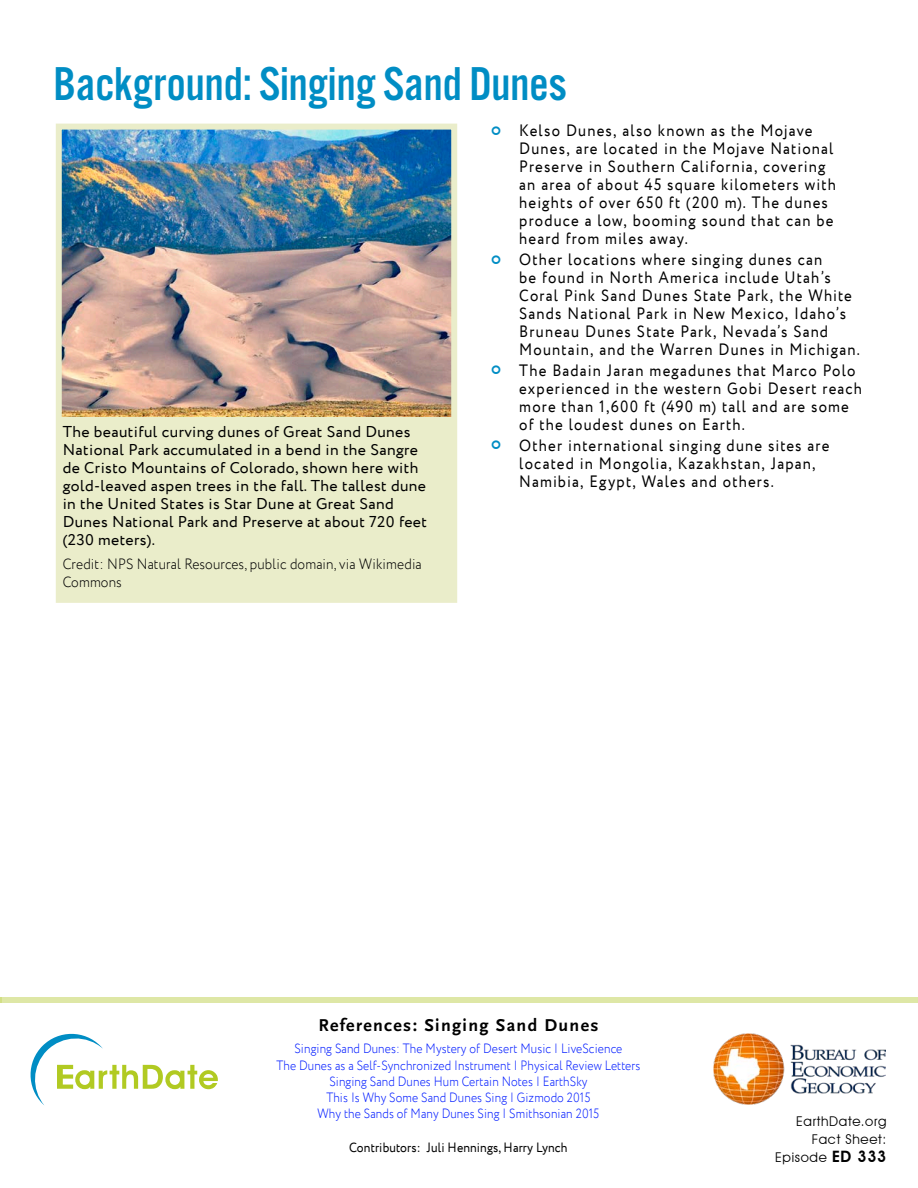
<style>
.page{position:relative;width:918px;height:1188px;background:#fff}
.page>*{position:absolute;margin:0;border:0;box-sizing:border-box;transform-origin:0 0}
.t1{font:49.35px "Alternate Got No 3 D";color:#008dc4}
.t2{font:700 18px "Scala Sans Pro";letter-spacing:.075em;color:#000}
.t3{font:16.5px/18px "Circe";letter-spacing:.08em;color:#000;scale:.9 1}
.t4{font:15.75px/18px "Circe";letter-spacing:.025em;color:#000}
.t5{font:300 15px/18px "Circe";letter-spacing:.01em;color:#000;scale:.9 1}
.t6{font:300 13.5px/16.2px "Circe";letter-spacing:.01em;color:#001bff;text-align:center;scale:.87 1}
.t7{font:13.5px "Circe";letter-spacing:.01em;color:#000;scale:.9 1}
.t8{font:13.5px/18px "Avant Garde IT Cby BT";letter-spacing:.05em;color:#000;text-align:right}
.s1{font-weight:600;font-size:15.75px}
</style>
<div class="page">
<img style="left:713px;top:1034px;width:173px;height:71px">
<svg style="left:30px;top:1033px;width:188px;height:72px"></svg>
<div style="left:0;top:998px;width:918px;height:5px;background:#dee7a6"></div>
<img style="left:55px;top:123px;width:403px;height:480px">
<h1 class="t1" style="left:53px;top:58px;width:515px">Background: Singing Sand Dunes</h1>
<p class="t4" style="left:63px;top:423px;width:366px">The beautiful curving dunes of Great Sand Dunes National Park accumulated in a bend in the Sangre de Cristo Mountains of Colorado, shown here with gold-leaved aspen trees in the fall. The tallest dune in the United States is Star Dune at Great Sand Dunes National Park and Preserve at about 720 feet (230 meters).</p>
<p class="t5" style="left:63px;top:555px;width:401px">Credit: NPS Natural Resources, public domain, via Wikimedia<br>Commons</p>
<p class="t3" style="left:519px;top:122px;width:353px">Kelso Dunes, also known as the Mojave Dunes, are located in the Mojave National Preserve in Southern California, covering an area of about 45 square kilometers with heights of over 650 ft (200 m). The dunes produce a low, booming sound that can be heard from miles away.</p>
<p class="t3" style="left:519px;top:251px;width:380px">Other locations where singing dunes can<br>be found in North America include Utah’s Coral Pink Sand Dunes State Park, the White Sands National Park in New Mexico, Idaho’s Bruneau Dunes State Park, Nevada’s Sand Mountain, and the Warren Dunes in Michigan.</p>
<p class="t3" style="left:519px;top:362px;width:382px">The Badain Jaran megadunes that Marco Polo experienced in the western Gobi Desert reach more than 1,600 ft (490 m) tall and are some of the loudest dunes on Earth.</p>
<p class="t3" style="left:519px;top:437px;width:346px">Other international singing dune sites are located in Mongolia, Kazakhstan, Japan,<br>Namibia, Egypt, Wales and others.</p>
<p class="t2" style="left:318px;top:1014px;width:282px">References: Singing Sand Dunes</p>
<p class="t6" style="left:276px;top:1041px;width:420px">Singing Sand Dunes: The Mystery of Desert Music | LiveScience<br>The Dunes as a Self-Synchronized Instrument | Physical Review Letters Singing Sand Dunes Hum Certain Notes | EarthSky<br>This Is Why Some Sand Dunes Sing | Gizmodo 2015<br>Why the Sands of Many Dunes Sing | Smithsonian 2015</p>
<p class="t7" style="left:349px;top:1139px;width:244px">Contributors: Juli Hennings, Harry Lynch</p>
<p class="t8" style="left:775px;top:1113px;width:113px">EarthDate.org<br>Fact Sheet:<br>Episode <span class="s1">ED 333</span></p>
</div>
